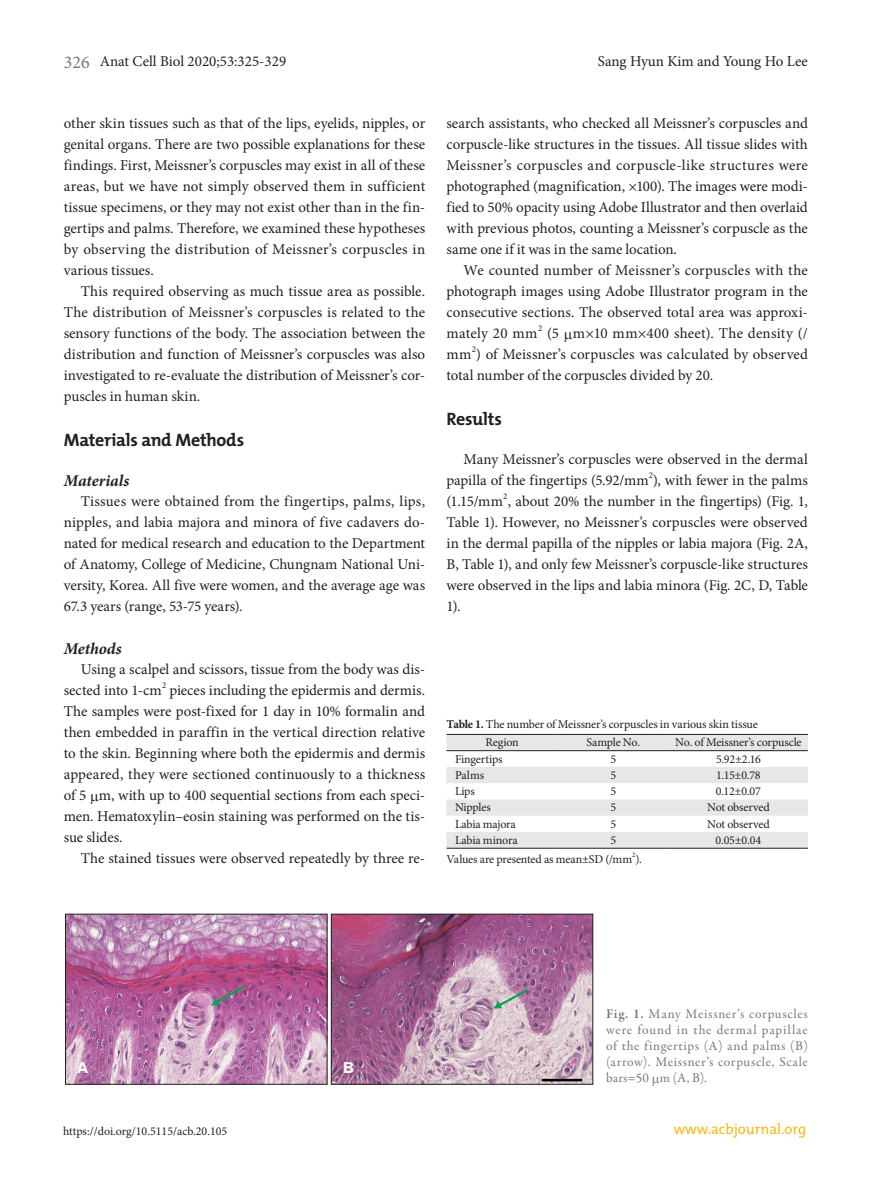
<style>
.page{position:relative;width:893px;height:1191px;background:#fff}
.page>*{position:absolute;margin:0;border:0;box-sizing:border-box;transform-origin:0 0}
.서론{font:700 18px "The Mix";letter-spacing:-.015em;color:#231f20}
._1__제목{font:italic 700 16.5px "Minion Pro";letter-spacing:-.005em;color:#231f20}
.본문{font:15px/21px "Minion Pro";color:#231f20;text-align:justify}
.t1{font:15px "Gothic 720 BT Bold B Bold";color:#fff}
.t2{font:14.7px "The Mix";color:#fcb814}
.그림설명{font:13.5px/16.2px "Garamond Premr Pro";letter-spacing:.045em;color:#76787b;text-align:justify}
.표본문{font:12px "Minion Pro";letter-spacing:-.01em;color:#231f20}
.표항목{font:12px "Minion Pro";letter-spacing:-.015em;color:#231f20}
.본문-2{font:8.7px "Minion Pro";color:#231f20}
.표본문-2{font:7.05px "Minion Pro";color:#231f20}
.s1{font-size:18px;color:#76787b}
.s2{font-weight:700}
.s3{font-weight:600}
</style>
<div class="page">
<img style="left:65px;top:913px;width:528px;height:171px">
<svg style="left:211px;top:985px;width:34px;height:20px"></svg>
<svg style="left:493px;top:989px;width:35px;height:19px"></svg>
<hr style="left:542px;top:1078px;width:40px;height:3px;background:#000">
<svg style="left:446px;top:735px;width:362px;height:113px"></svg>
<hr style="left:446px;top:734px;width:112px;height:1px;background:#231f20">
<hr style="left:558px;top:734px;width:111px;height:1px;background:#231f20">
<hr style="left:669px;top:734px;width:139px;height:1px;background:#231f20">
<hr style="left:446px;top:750px;width:112px;height:1px;background:#231f20">
<hr style="left:558px;top:750px;width:111px;height:1px;background:#231f20">
<hr style="left:669px;top:750px;width:139px;height:1px;background:#231f20">
<hr style="left:446px;top:848px;width:112px;height:1px;background:#231f20">
<hr style="left:558px;top:848px;width:111px;height:1px;background:#231f20">
<hr style="left:669px;top:848px;width:139px;height:1px;background:#231f20">
<p class="본문" style="left:64px;top:50px;width:224px"><span class="s1">326</span> Anat Cell Biol 2020;53:325-329</p>
<p class="본문" style="left:598px;top:50px;width:211px">Sang Hyun Kim and Young Ho Lee</p>
<p class="본문" style="left:64px;top:113px;width:363px">other skin tissues such as that of the lips, eyelids, nipples, or genital organs. There are two possible explanations for these findings. First, Meissner’s corpuscles may exist in all of these areas, but we have not simply observed them in sufficient tissue specimens, or they may not exist other than in the fin&shy;gertips and palms. Therefore, we examined these hypotheses by observing the distribution of Meissner’s corpuscles in various tissues.</p>
<p class="본문" style="left:64px;top:281px;width:363px;text-indent:17px">This required observing as much tissue area as possible.<br>The distribution of Meissner’s corpuscles is related to the sensory functions of the body. The association between the distribution and function of Meissner’s corpuscles was also investigated to re-evaluate the distribution of Meissner’s cor&shy;puscles in human skin.</p>
<p class="서론" style="left:64px;top:425px;width:182px">Materials and Methods</p>
<p class="_1__제목" style="left:64px;top:469px;width:67px">Materials</p>
<p class="본문" style="left:64px;top:491px;width:363px;text-indent:17px">Tissues were obtained from the fingertips, palms, lips, nipples, and labia majora and minora of five cadavers do&shy;nated for medical research and education to the Department of Anatomy, College of Medicine, Chungnam National Uni&shy;versity, Korea. All five were women, and the average age was 67.3 years (range, 53-75 years).</p>
<p class="_1__제목" style="left:64px;top:637px;width:59px">Methods</p>
<p class="본문" style="left:64px;top:659px;width:363px;text-indent:17px">Using a scalpel and scissors, tissue from the body was dis&shy;sected into 1-cm</p>
<p class="본문-2" style="left:162px;top:679px;width:6px">2</p>
<p class="본문" style="left:64px;top:680px;width:363px;text-indent:106px">pieces including the epidermis and dermis.<br>The samples were post-fixed for 1 day in 10% formalin and then embedded in paraffin in the vertical direction relative to the skin. Beginning where both the epidermis and dermis appeared, they were sectioned continuously to a thickness of 5 m, with up to 400 sequential sections from each speci&shy;men. Hematoxylin–eosin staining was performed on the tis&shy;sue slides.</p>
<p class="본문" style="left:81px;top:848px;width:346px">The stained tissues were observed repeatedly by three re-</p>
<p class="본문" style="left:446px;top:113px;width:363px">search assistants, who checked all Meissner’s corpuscles and corpuscle-like structures in the tissues. All tissue slides with Meissner’s corpuscles and corpuscle-like structures were photographed (magnification, ×100). The images were modi&shy;fied to 50% opacity using Adobe Illustrator and then overlaid with previous photos, counting a Meissner’s corpuscle as the same one if it was in the same location.</p>
<p class="본문" style="left:446px;top:260px;width:363px;text-indent:17px">We counted number of Meissner’s corpuscles with the photograph images using Adobe Illustrator program in the consecutive sections. The observed total area was approxi&shy;mately 20 mm</p>
<p class="본문-2" style="left:538px;top:322px;width:6px">2</p>
<p class="본문" style="left:446px;top:323px;width:363px;text-align:right">(5 m×10 mm×400 sheet). The density (/<br>mm ) of Meissner’s corpuscles was calculated by observed</p>
<p class="본문-2" style="left:472px;top:343px;width:6px">2</p>
<p class="본문" style="left:446px;top:365px;width:268px">total number of the corpuscles divided by 20.</p>
<p class="서론" style="left:446px;top:404px;width:57px">Results</p>
<p class="본문" style="left:446px;top:449px;width:363px;text-align:right">Many Meissner’s corpuscles were observed in the dermal papilla of the fingertips (5.92/mm ), with fewer in the palms</p>
<p class="본문-2" style="left:649px;top:469px;width:6px">2</p>
<p class="본문" style="left:446px;top:491px;width:363px">(1.15/mm , about 20% the number in the fingertips) (Fig. 1,</p>
<p class="본문-2" style="left:503px;top:490px;width:6px">2</p>
<p class="본문" style="left:446px;top:512px;width:363px">Table 1). However, no Meissner’s corpuscles were observed in the dermal papilla of the nipples or labia majora (Fig. 2A, B, Table 1), and only few Meissner’s corpuscle-like structures were observed in the lips and labia minora (Fig. 2C, D, Table 1).</p>
<p class="표본문" style="left:446px;top:716px;width:313px"><span class="s2">Table 1.</span> The number of Meissner’s corpuscles in various skin tissue</p>
<p class="표항목" style="left:485px;top:734px;width:35px">Region</p>
<p class="표항목" style="left:586px;top:734px;width:55px">Sample No.</p>
<p class="표항목" style="left:675px;top:734px;width:128px">No. of Meissner’s corpuscle</p>
<p class="표본문" style="left:455px;top:751px;width:49px">Fingertips</p>
<p class="표본문" style="left:610px;top:751px;width:7px">5</p>
<p class="표본문" style="left:716px;top:751px;width:46px">5.92±2.16</p>
<p class="표본문" style="left:455px;top:767px;width:31px">Palms</p>
<p class="표본문" style="left:610px;top:767px;width:7px">5</p>
<p class="표본문" style="left:716px;top:767px;width:46px">1.15±0.78</p>
<p class="표본문" style="left:455px;top:783px;width:21px">Lips</p>
<p class="표본문" style="left:610px;top:783px;width:7px">5</p>
<p class="표본문" style="left:716px;top:783px;width:47px">0.12±0.07</p>
<p class="표본문" style="left:455px;top:799px;width:37px">Nipples</p>
<p class="표본문" style="left:610px;top:799px;width:7px">5</p>
<p class="표본문" style="left:707px;top:799px;width:64px">Not observed</p>
<p class="표본문" style="left:455px;top:816px;width:62px">Labia majora</p>
<p class="표본문" style="left:610px;top:816px;width:7px">5</p>
<p class="표본문" style="left:707px;top:816px;width:64px">Not observed</p>
<p class="표본문" style="left:455px;top:832px;width:64px">Labia minora</p>
<p class="표본문" style="left:610px;top:832px;width:7px">5</p>
<p class="표본문" style="left:715px;top:832px;width:47px">0.05±0.04</p>
<p class="표본문" style="left:446px;top:851px;width:197px">Values are presented as mean±SD (/mm ).</p>
<p class="표본문-2" style="left:632px;top:850px;width:5px">2</p>
<p class="t1" style="left:77px;top:1058px;width:13px">A</p>
<p class="t1" style="left:343px;top:1058px;width:13px">B</p>
<p class="그림설명" style="left:606px;top:1005px;width:203px"><span class="s3">Fig. 1.</span> Many Meissner’s corpuscles were found in the dermal papillae of the fingertips (A) and palms (B) (arrow). Meissner’s corpuscle, Scale bars=50 m (A, B).</p>
<p class="표본문" style="left:63px;top:1123px;width:166px">https://doi.org/10.5115/acb.20.105</p>
<p class="t2" style="left:674px;top:1117px;width:134px">www.acbjournal.org</p>
</div>
